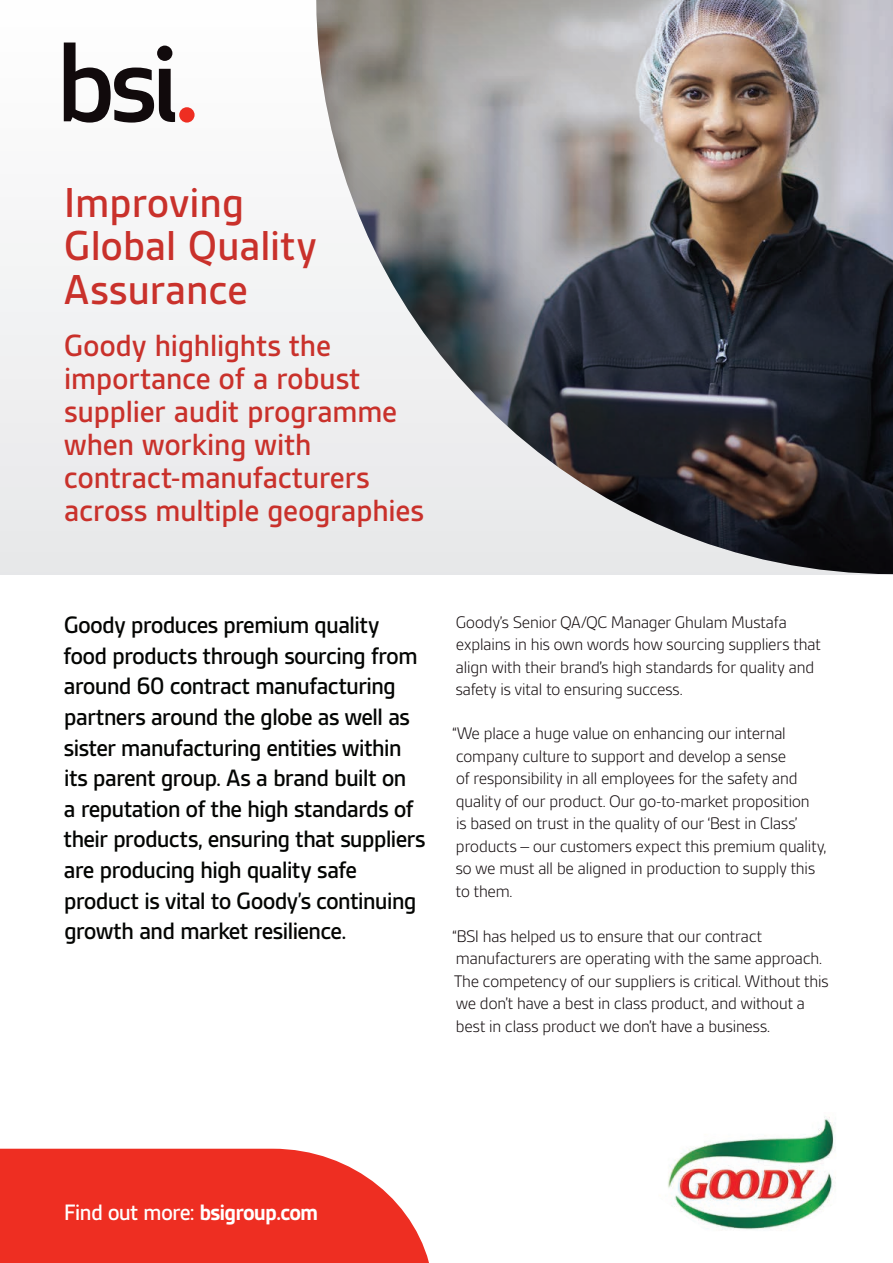
<style>
.page{position:relative;width:893px;height:1263px;background:#fff}
.page>*{position:absolute;margin:0;border:0;box-sizing:border-box;transform-origin:0 0}
.t1{font:500 45px/43.5px "BSI Gesta";letter-spacing:-.01em;color:#c9312b}
.t2{font:500 33px/33px "BSI Gesta";letter-spacing:-.02em;color:#c9312b}
.t3{font:500 25.5px/30.6px "BSI Gesta";letter-spacing:-.04em;color:#040503}
.t4{font:500 24px "BSI Gesta";letter-spacing:-.035em;color:#fff}
.t5{font:300 18px/22.5px "BSI Gesta";letter-spacing:-.04em;color:#110a0c}
.s1{font-weight:700}
</style>
<div class="page">
<div style="left:0;top:0;width:893px;height:574px;background:#f2f3f4"></div>
<img style="left:316px;top:0;width:577px;height:574px">
<svg style="left:64px;top:43px;width:111px;height:80px"></svg>
<div style="left:179px;top:107px;width:16px;height:16px;background:#ee2e22;border-radius:50%"></div>
<img style="left:668px;top:1116px;width:168px;height:114px">
<svg style="left:0;top:1149px;width:429px;height:114px;background:#ef4036"></svg>
<h1 class="t1" style="left:64px;top:180px;width:255px">Improving<br>Global Quality<br>Assurance</h1>
<h2 class="t2" style="left:64px;top:329px;width:362px">Goody highlights the importance of a robust supplier audit programme when working with contract-manufacturers across multiple geographies</h2>
<p class="t3" style="left:63px;top:610px;width:364px">Goody produces premium quality food products through sourcing from around 60 contract manufacturing partners around the globe as well as sister manufacturing entities within its parent group. As a brand built on<br>a reputation of the high standards of their products, ensuring that suppliers are producing high quality safe product is vital to Goody’s continuing growth and market resilience.</p>
<p class="t5" style="left:455px;top:611px;width:367px">Goody’s Senior QA/QC Manager Ghulam Mustafa explains in his own words how sourcing suppliers that align with their brand’s high standards for quality and safety is vital to ensuring success.</p>
<p class="t5" style="left:453px;top:722px;width:375px">“We place a huge value on enhancing our internal company culture to support and develop a sense<br>of responsibility in all employees for the safety and quality of our product. Our go-to-market proposition<br>is based on trust in the quality of our ‘Best in Class’ products – our customers expect this premium quality, so we must all be aligned in production to supply this to them.</p>
<p class="t5" style="left:453px;top:925px;width:378px">“BSI has helped us to ensure that our contract manufacturers are operating with the same approach.<br>The competency of our suppliers is critical. Without this we don’t have a best in class product, and without a best in class product we don’t have a business.</p>
<h3 class="t4" style="left:64px;top:1200px;width:256px">Find out more: <span class="s1">bsigroup.com</span></h3>
</div>
